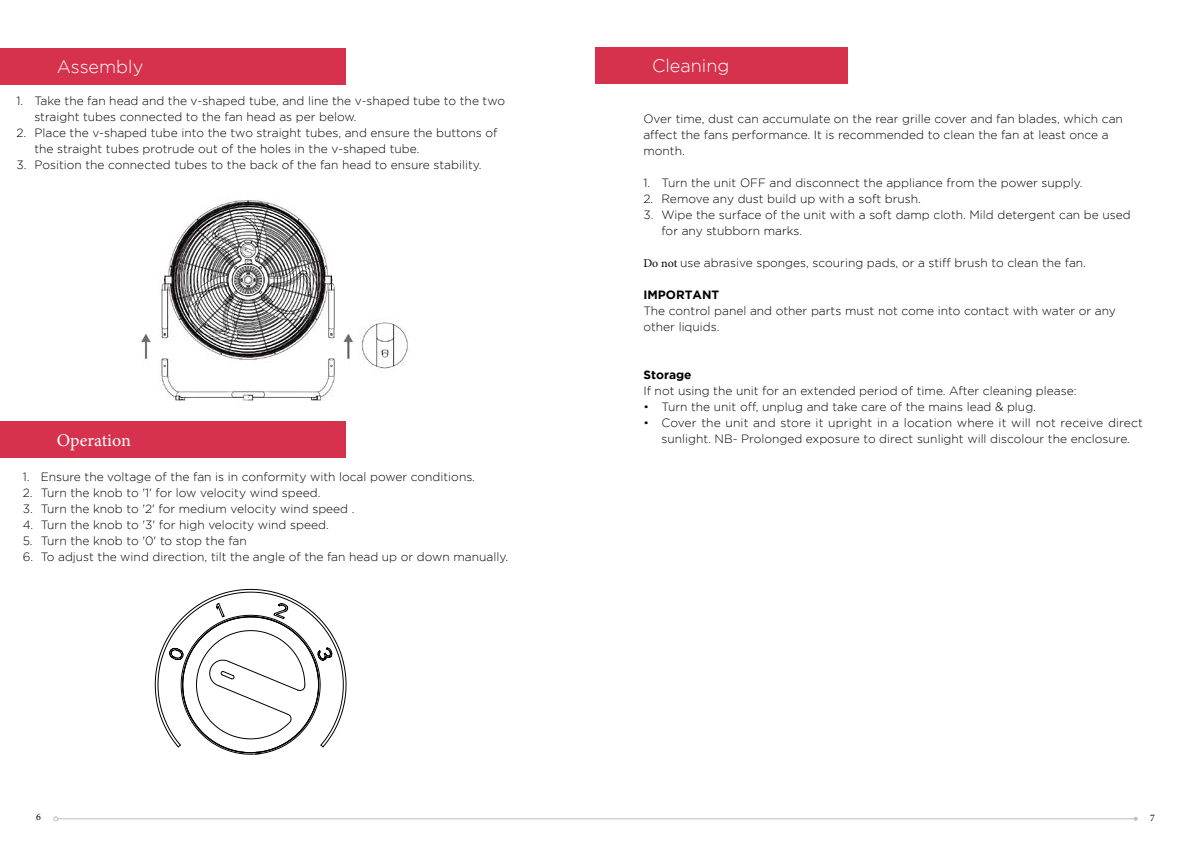
<style>
.page{position:relative;width:1191px;height:842px;background:#fff}
.page>*{position:absolute;margin:0;border:0;box-sizing:border-box;transform-origin:0 0}
.t1{font:300 18px "Gotham";color:#fff}
.t2{font:18px "Minion Pro";color:#fff}
.t3{font:300 12px/16px "Gotham";color:#000}
.t4{font:700 12px "Gotham";color:#000}
.t5{font:10px "Minion Pro";color:#000}
.s1{font-family:"Minion Pro";font-weight:400}
</style>
<div class="page">
<div style="left:0;top:48px;width:346px;height:37px;background:#d6324e"></div>
<div style="left:0;top:421px;width:346px;height:37px;background:#d6324e"></div>
<img style="left:141px;top:200px;width:268px;height:202px">
<svg style="left:155px;top:589px;width:191px;height:165px"></svg>
<div style="left:595px;top:47px;width:253px;height:37px;background:#d6324e"></div>
<hr style="left:58px;top:818px;width:1077px;height:1px;background:#bcbec0">
<svg style="left:53px;top:816px;width:5px;height:5px"></svg>
<svg style="left:1133px;top:817px;width:4px;height:4px"></svg>
<h1 class="t1" style="left:57px;top:57px;width:88px">Assembly</h1>
<p class="t3" style="left:34px;top:92px;width:472px;text-indent:-18px">1. Take the fan head and the v-shaped tube, and line the v-shaped tube to the two straight tubes connected to the fan head as per below.</p>
<p class="t3" style="left:34px;top:124px;width:464px;text-indent:-18px">2. Place the v-shaped tube into the two straight tubes, and ensure the buttons of the straight tubes protrude out of the holes in the v-shaped tube.</p>
<p class="t3" style="left:16px;top:156px;width:467px">3. Position the connected tubes to the back of the fan head to ensure stability.</p>
<h1 class="t2" style="left:57px;top:428px;width:76px">Operation</h1>
<p class="t3" style="left:23px;top:469px;width:454px">1. Ensure the voltage of the fan is in conformity with local power conditions.</p>
<p class="t3" style="left:23px;top:485px;width:299px">2. Turn the knob to '1' for low velocity wind speed.</p>
<p class="t3" style="left:23px;top:501px;width:333px">3. Turn the knob to '2' for medium velocity wind speed .</p>
<p class="t3" style="left:23px;top:517px;width:307px">4. Turn the knob to '3' for high velocity wind speed.</p>
<p class="t3" style="left:23px;top:533px;width:226px">5. Turn the knob to '0' to stop the fan</p>
<p class="t3" style="left:23px;top:549px;width:487px">6. To adjust the wind direction, tilt the angle of the fan head up or down manually.</p>
<h1 class="t1" style="left:652px;top:56px;width:79px">Cleaning</h1>
<p class="t3" style="left:643px;top:110px;width:481px">Over time, dust can accumulate on the rear grille cover and fan blades, which can affect the fans performance. It is recommended to clean the fan at least once a month.</p>
<p class="t3" style="left:643px;top:174px;width:441px">1. Turn the unit OFF and disconnect the appliance from the power supply.</p>
<p class="t3" style="left:643px;top:190px;width:279px">2. Remove any dust build up with a soft brush.</p>
<p class="t3" style="left:661px;top:206px;width:471px;text-indent:-18px">3. Wipe the surface of the unit with a soft damp cloth. Mild detergent can be used for any stubborn marks.</p>
<p class="t3" style="left:643px;top:254px;width:444px"><span class="s1">Do not</span> use abrasive sponges, scouring pads, or a stiff brush to clean the fan.</p>
<p class="t4" style="left:643px;top:287px;width:77px">IMPORTANT</p>
<p class="t3" style="left:643px;top:302px;width:474px">The control panel and other parts must not come into contact with water or any other liquids.</p>
<p class="t4" style="left:643px;top:367px;width:50px">Storage</p>
<p class="t3" style="left:643px;top:382px;width:434px">If not using the unit for an extended period of time. After cleaning please:</p>
<p class="t3" style="left:643px;top:398px;width:394px">• Turn the unit off, unplug and take care of the mains lead &amp; plug.</p>
<p class="t3" style="left:643px;top:414px;width:501px;text-align:center">• Cover the unit and store it upright in a location where it will not receive direct sunlight. NB- Prolonged exposure to direct sunlight will discolour the enclosure.</p>
<p class="t5" style="left:36px;top:810px;width:6px">6</p>
<p class="t5" style="left:1150px;top:811px;width:6px">7</p>
</div>
